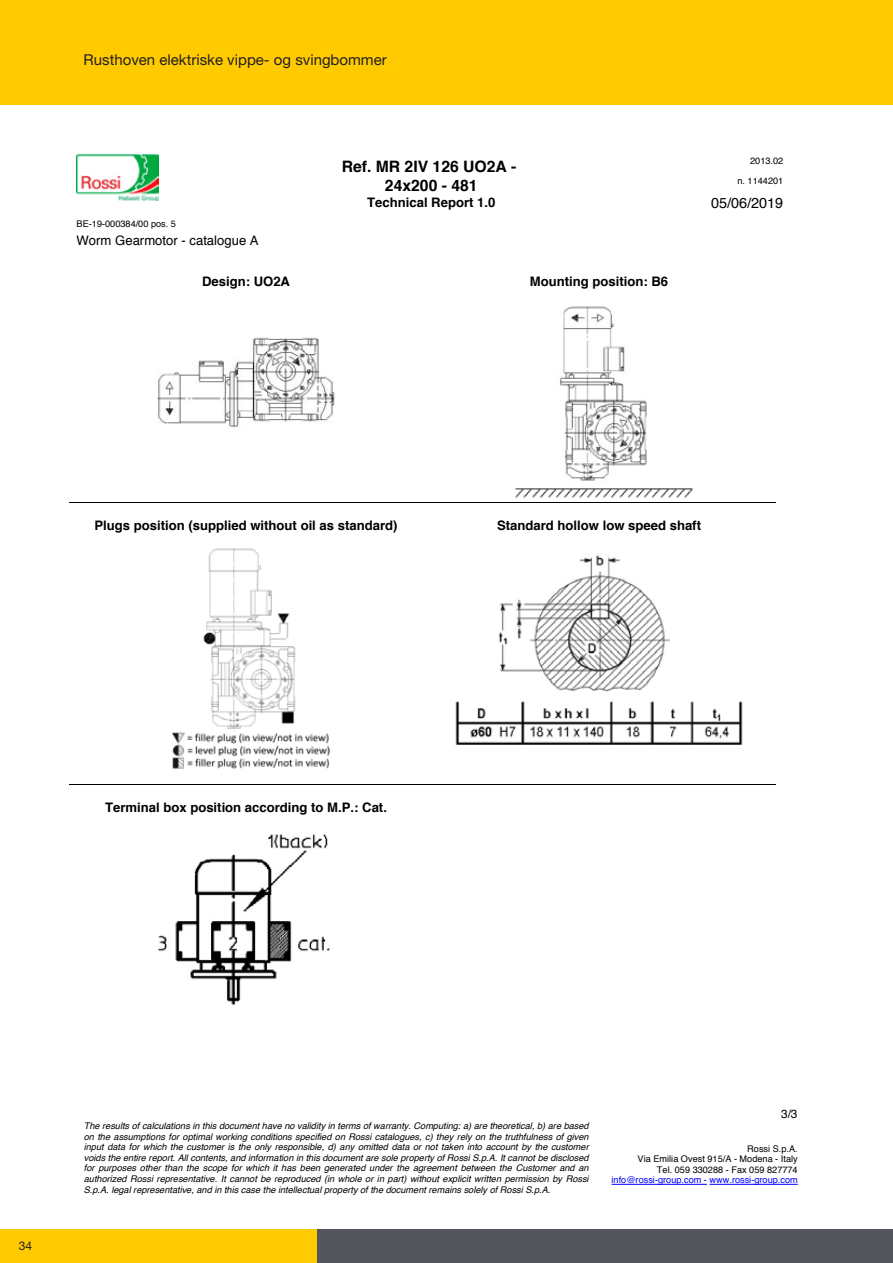
<style>
.page{position:relative;width:893px;height:1263px;background:#fff}
.page>*{position:absolute;margin:0;border:0;box-sizing:border-box;transform-origin:0 0}
.t1{font:700 15.75px/18.8px "Helvetica";color:#000;text-align:center}
.t2{font:15px "Helvetica Neue LT Std";color:#231f20}
.t3{font:14.4px "Helvetica";color:#000}
.t4{font:700 13.05px "Helvetica";color:#000}
.t5{font:13.05px "Helvetica";color:#000}
.t6{font:12px "Helvetica Neue LT Std";color:#231f20}
.t7{font:11.85px "Helvetica";color:#000}
.t8{font:italic 9.15px/10.6px "Helvetica";color:#000;text-align:justify}
.t9{font:9.15px/10.6px "Helvetica";color:#000;text-align:right}
.t10{font:9.15px "Helvetica";color:#00f}
</style>
<div class="page">
<div style="left:0;top:1229px;width:317px;height:34px;background:#ffcb00"></div>
<div style="left:317px;top:1229px;width:576px;height:34px;background:#52555b"></div>
<div style="left:0;top:0;width:893px;height:104px;background:#ffcb00"></div>
<img style="left:77px;top:154px;width:81px;height:46px">
<hr style="left:611px;top:1184px;width:96px;height:1px;background:#00f">
<hr style="left:710px;top:1184px;width:88px;height:1px;background:#00f">
<img style="left:157px;top:337px;width:178px;height:90px">
<img style="left:560px;top:306px;width:87px;height:175px">
<img style="left:515px;top:488px;width:178px;height:10px">
<img style="left:203px;top:548px;width:93px;height:181px">
<img style="left:172px;top:732px;width:158px;height:37px">
<img style="left:455px;top:555px;width:288px;height:190px">
<img style="left:158px;top:834px;width:172px;height:172px">
<hr style="left:70px;top:783px;width:706px;height:1px;background:#000">
<hr style="left:70px;top:501px;width:706px;height:1px;background:#000">
<h2 class="t2" style="left:84px;top:50px;width:305px">Rusthoven elektriske vippe- og svingbommer</h2>
<p class="t9" style="left:77px;top:219px;width:101px">BE-19-000384/00 pos. 5</p>
<h3 class="t5" style="left:77px;top:231px;width:184px">Worm Gearmotor - catalogue A</h3>
<h1 class="t1" style="left:342px;top:157px;width:176px">Ref. MR 2IV 126 UO2A -<br>24x200 - 481</h1>
<h3 class="t4" style="left:367px;top:192px;width:130px">Technical Report 1.0</h3>
<h3 class="t4" style="left:202px;top:271px;width:90px">Design: UO2A</h3>
<h3 class="t4" style="left:530px;top:271px;width:140px">Mounting position: B6</h3>
<p class="t9" style="left:737px;top:151px;width:47px;line-height:19.8px">2013.02<br>n. 1144201</p>
<h3 class="t3" style="left:711px;top:192px;width:74px">05/06/2019</h3>
<h3 class="t4" style="left:95px;top:514px;width:304px">Plugs position (supplied without oil as standard)</h3>
<h3 class="t4" style="left:497px;top:514px;width:205px">Standard hollow low speed shaft</h3>
<h3 class="t4" style="left:105px;top:796px;width:283px">Terminal box position according to M.P.: Cat.</h3>
<h3 class="t6" style="left:19px;top:1238px;width:15px">34</h3>
<p class="t8" style="left:84px;top:1120px;width:506px">The results of calculations in this document have no validity in terms of warranty. Computing: a) are theoretical, b) are based on the assumptions for optimal working conditions specified on Rossi catalogues, c) they rely on the truthfulness of given input data for which the customer is the only responsible, d) any omitted data or not taken into account by the customer voids the entire report. All contents, and information in this document are sole property of Rossi S.p.A. It cannot be disclosed for purposes other than the scope for which it has been generated under the agreement between the Customer and an authorized Rossi representative. It cannot be reproduced (in whole or in part) without explicit written permission by Rossi S.p.A. legal representative, and in this case the intellectual property of the document remains solely of Rossi S.p.A.</p>
<p class="t7" style="left:781px;top:1104px;width:18px">3/3</p>
<p class="t9" style="left:638px;top:1143px;width:162px">Rossi S.p.A.<br>Via Emilia Ovest 915/A - Modena - Italy<br>Tel. 059 330288 - Fax 059 827774</p>
<p class="t10" style="left:611px;top:1173px;width:188px">info@rossi-group.com - www.rossi-group.com</p>
</div>
